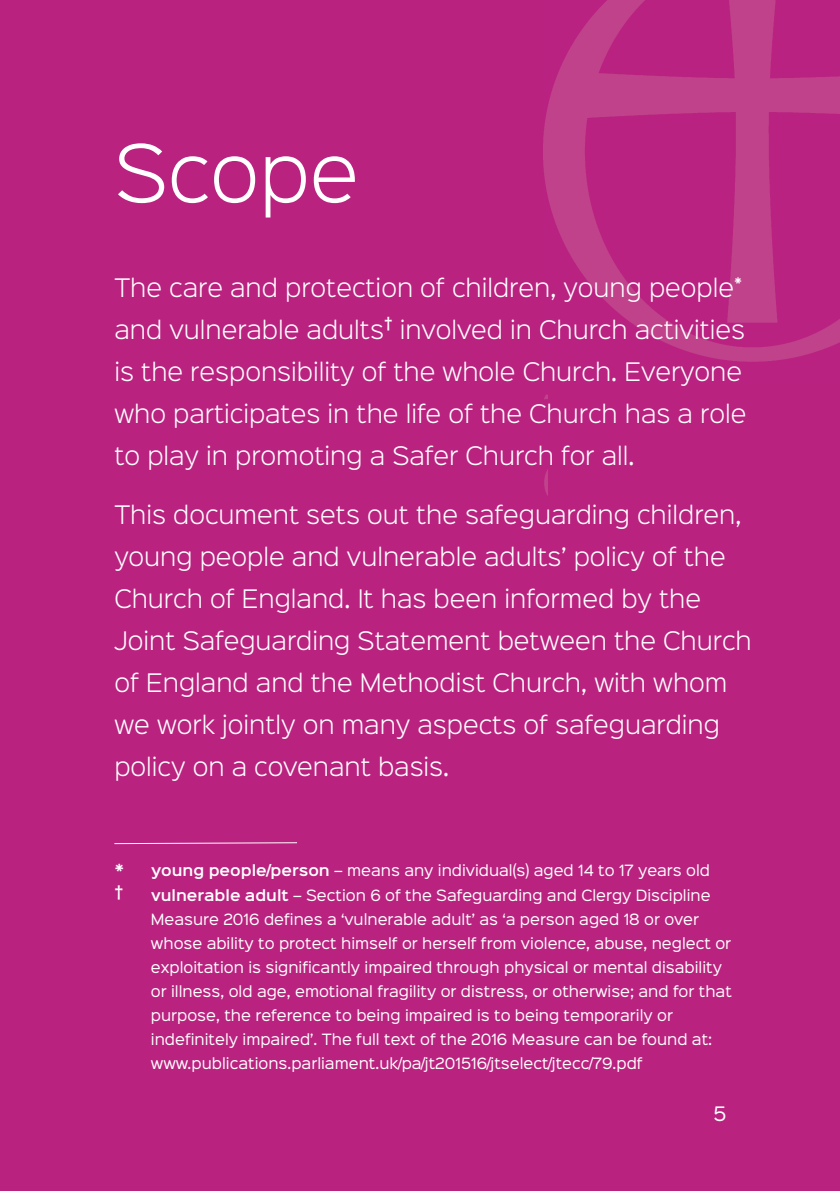
<style>
.page{position:relative;width:840px;height:1191px;background:#fff}
.page>*{position:absolute;margin:0;border:0;box-sizing:border-box;transform-origin:0 0}
.t1{font:300 72px "Sinkin Sans 300";color:#fff}
.t2{font:300 23px/42px "Sinkin Sans 300";color:#fff}
.t3{font:18px "Sinkin Sans 400";color:#fff}
.t4{font:600 14.4px "Sinkin Sans 600";color:#fff}
.t5{font:14px/24px "Sinkin Sans 400";color:#fff}
.t6{font:600 13.8px "Sinkin Sans 600";color:#fff}
.s1{font-family:"Sinkin Sans 600";font-weight:600;font-size:16.8px}
.s2{font-family:"Sinkin Sans 600";font-weight:600}
</style>
<div class="page">
<div style="left:1px;top:0;width:838px;height:1191px;background:#ba2280"></div>
<img style="left:543px;top:0;width:296px;height:496px">
<div style="left:548px;top:383px;width:291px;height:200px;background:#ba2280"></div>
<svg style="left:114px;top:842px;width:183px;height:2px"></svg>
<h1 class="t1" style="left:114px;top:144px;width:246px">Scope</h1>
<h2 class="t2" style="left:114px;top:269px;width:628px">The care and protection of children, young people<sup>* </sup>and vulnerable adults</h2>
<p class="t6" style="left:384px;top:316px;width:10px">†</p>
<h2 class="t2" style="left:114px;top:311px;width:633px;text-indent:285px">involved in Church activities is the responsibility of the whole Church. Everyone who participates in the life of the Church has a role to play in promoting a Safer Church for all.</h2>
<p class="t2" style="left:114px;top:496px;width:638px">This document sets out the safeguarding children, young people and vulnerable adults’ policy of the Church of England. It has been informed by the Joint Safeguarding Statement between the Church of England and the Methodist Church, with whom we work jointly on many aspects of safeguarding policy on a covenant basis.</p>
<p class="t5" style="left:114px;top:859px;width:597px"><span class="s1">*</span> <span class="s2">young people/person</span> – means any individual(s) aged 14 to 17 years old</p>
<p class="t4" style="left:114px;top:885px;width:10px">†</p>
<p class="t5" style="left:151px;top:884px;width:582px"><span class="s2">vulnerable adult</span> – Section 6 of the Safeguarding and Clergy Discipline Measure 2016 defines a ‘vulnerable adult’ as ‘a person aged 18 or over whose ability to protect himself or herself from violence, abuse, neglect or exploitation is significantly impaired through physical or mental disability or illness, old age, emotional fragility or distress, or otherwise; and for that purpose, the reference to being impaired is to being temporarily or indefinitely impaired’. The full text of the 2016 Measure can be found at: www.publications.parliament.uk/pa/jt201516/jtselect/jtecc/79.pdf</p>
<p class="t3" style="left:713px;top:1106px;width:14px">5</p>
</div>
